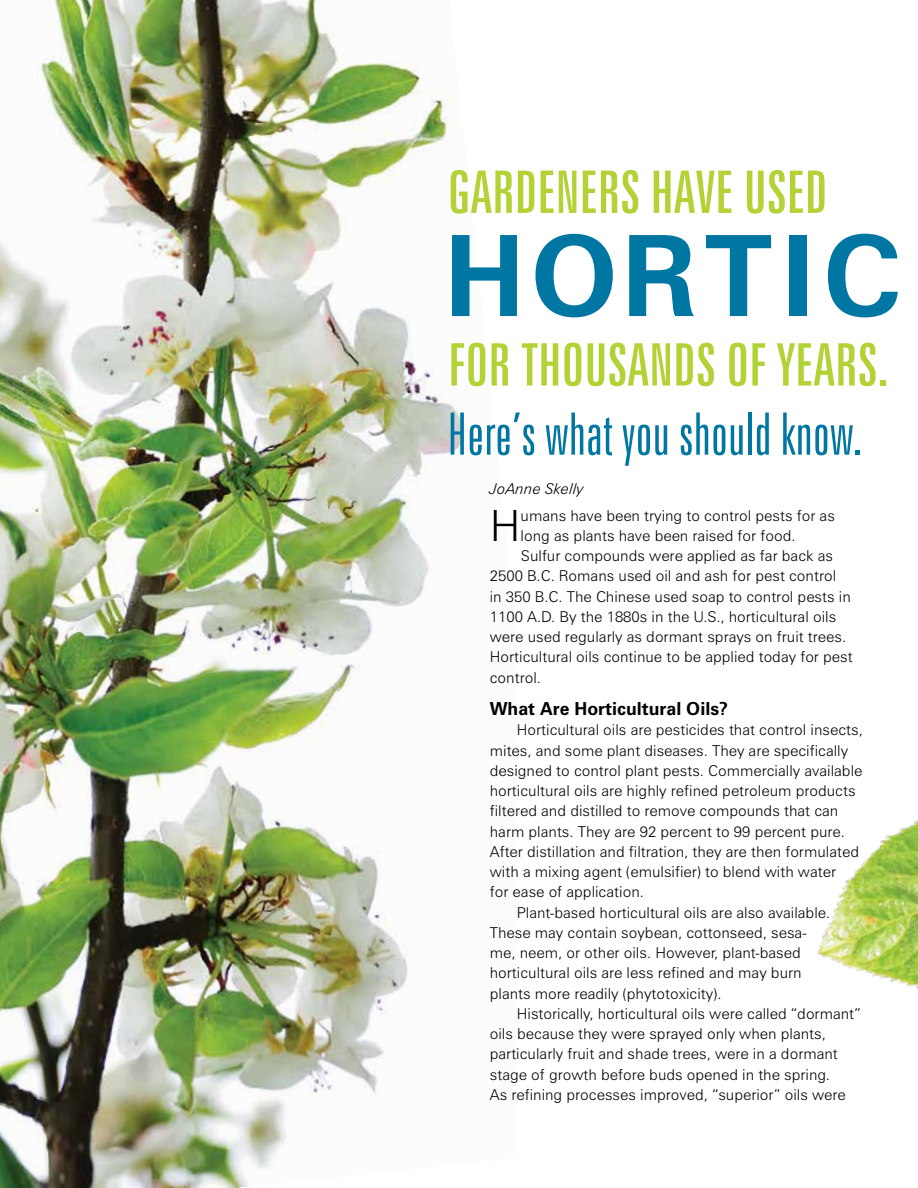
<style>
.page{position:relative;width:918px;height:1188px;background:#fff}
.page>*{position:absolute;margin:0;border:0;box-sizing:border-box;transform-origin:0 0}
.t1{font:700 112.5px "Zurich BT";letter-spacing:.08em;color:#0076a3}
.t2{font:extra-condensed 58.8px "Zurich BT";color:#b3d235}
.t3{font:300 extra-condensed 58.5px "Zurich BT";color:#0076a3}
.t4{font:300 43.2px "Zurich BT";color:#000}
.t5{font:700 18px "Zurich BT";color:#000}
.t6{font:300 15px "Zurich BT";color:#000}
.t7{font:italic 300 15px "Zurich BT";color:#000}
</style>
<div class="page">
<img style="left:0;top:0;width:466px;height:1188px">
<img style="left:817px;top:820px;width:101px;height:169px">
<h2 class="t2" style="left:448px;top:159px;width:381px">GARDENERS HAVE USED</h2>
<h1 class="t1" style="left:444px;top:207px;width:459px">HORTIC</h1>
<h2 class="t2" style="left:448px;top:331px;width:441px">FOR THOUSANDS OF YEARS.</h2>
<h3 class="t3" style="left:447px;top:402px;width:416px">Here’s what you should know.</h3>
<p class="t7" style="left:490px;top:479px;width:95px">JoAnne Skelly</p>
<h3 class="t4" style="left:490px;top:499px;width:32px">H</h3>
<p class="t6" style="left:521px;top:506px;width:316px">umans have been trying to control pests for as</p>
<p class="t6" style="left:521px;top:527px;width:276px">long as plants have been raised for food.</p>
<p class="t6" style="left:521px;top:547px;width:314px">Sulfur compounds were applied as far back as</p>
<p class="t6" style="left:490px;top:567px;width:348px">2500 B.C. Romans used oil and ash for pest control</p>
<p class="t6" style="left:490px;top:587px;width:363px">in 350 B.C. The Chinese used soap to control pests in</p>
<p class="t6" style="left:490px;top:608px;width:348px">1100 A.D. By the 1880s in the U.S., horticultural oils</p>
<p class="t6" style="left:490px;top:628px;width:358px">were used regularly as dormant sprays on fruit trees.</p>
<p class="t6" style="left:490px;top:648px;width:364px">Horticultural oils continue to be applied today for pest</p>
<p class="t6" style="left:490px;top:668px;width:53px">control.</p>
<p class="t5" style="left:490px;top:698px;width:240px">What Are Horticultural Oils?</p>
<p class="t6" style="left:517px;top:721px;width:348px">Horticultural oils are pesticides that control insects,</p>
<p class="t6" style="left:490px;top:741px;width:360px">mites, and some plant diseases. They are specifically</p>
<p class="t6" style="left:490px;top:761px;width:374px">designed to control plant pests. Commercially available</p>
<p class="t6" style="left:490px;top:782px;width:367px">horticultural oils are highly refined petroleum products</p>
<p class="t6" style="left:490px;top:802px;width:350px">filtered and distilled to remove compounds that can</p>
<p class="t6" style="left:490px;top:822px;width:357px">harm plants. They are 92 percent to 99 percent pure.</p>
<p class="t6" style="left:490px;top:842px;width:371px">After distillation and filtration, they are then formulated</p>
<p class="t6" style="left:490px;top:863px;width:348px">with a mixing agent (emulsifier) to blend with water</p>
<p class="t6" style="left:490px;top:883px;width:156px">for ease of application.</p>
<p class="t6" style="left:517px;top:903px;width:315px">Plant-based horticultural oils are also available.</p>
<p class="t6" style="left:490px;top:923px;width:318px">These may contain soybean, cottonseed, sesa-</p>
<p class="t6" style="left:490px;top:944px;width:312px">me, neem, or other oils. However, plant-based</p>
<p class="t6" style="left:490px;top:964px;width:313px">horticultural oils are less refined and may burn</p>
<p class="t6" style="left:490px;top:984px;width:233px">plants more readily (phytotoxicity).</p>
<p class="t6" style="left:517px;top:1004px;width:346px">Historically, horticultural oils were called “dormant”</p>
<p class="t6" style="left:490px;top:1025px;width:338px">oils because they were sprayed only when plants,</p>
<p class="t6" style="left:490px;top:1045px;width:350px">particularly fruit and shade trees, were in a dormant</p>
<p class="t6" style="left:490px;top:1065px;width:342px">stage of growth before buds opened in the spring.</p>
<p class="t6" style="left:490px;top:1085px;width:358px">As refining processes improved, “superior” oils were</p>
</div>
